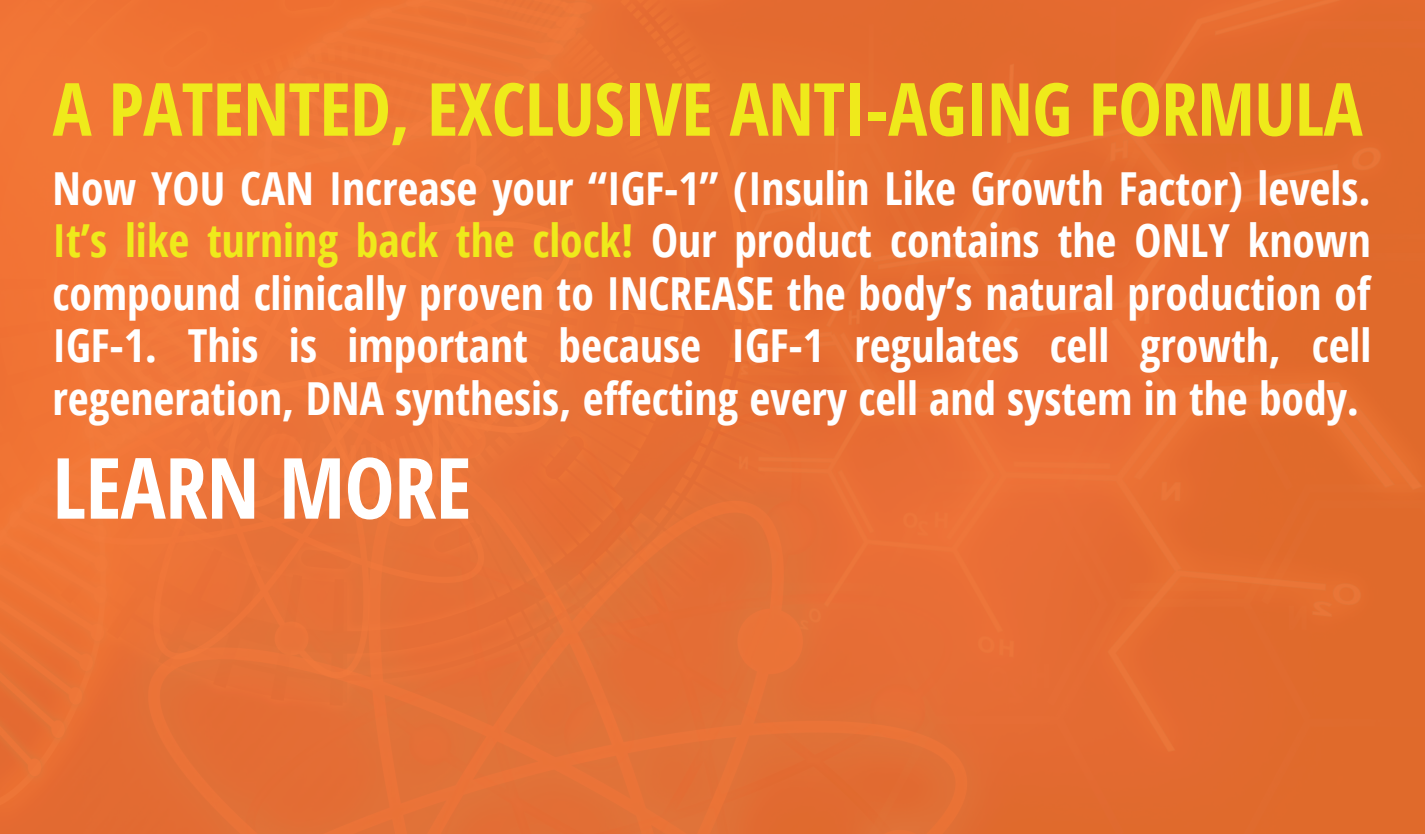
<style>
.page{position:relative;width:1425px;height:834px;background:#fff}
.page>*{position:absolute;margin:0;border:0;box-sizing:border-box;transform-origin:0 0}
.t1{font:700 84.35px "Open Sans Condensed";letter-spacing:-.01em;color:#fff}
.t2{font:700 73.15px "Open Sans Condensed";letter-spacing:-.01em;color:#efea1b}
.t3{font:700 45.5px/52.5px "Open Sans Condensed";color:#fff;text-align:justify}
.s1{color:#efea1b}
</style>
<div class="page">
<img style="left:0;top:0;width:1424px;height:833px">
<h2 class="t2" style="left:53px;top:58px;width:1311px">A PATENTED, EXCLUSIVE ANTI-AGING FORMULA</h2>
<p class="t3" style="left:53px;top:160px;width:1319px">Now YOU CAN Increase your “IGF-1” (Insulin Like Growth Factor) levels.<br><span class="s1">It’s like turning back the clock!</span> Our product contains the ONLY known compound clinically proven to INCREASE the body’s natural production of IGF-1. This is important because IGF-1 regulates cell growth, cell regeneration, DNA synthesis, effecting every cell and system in the body.</p>
<h1 class="t1" style="left:52px;top:428px;width:420px">LEARN MORE</h1>
</div>
